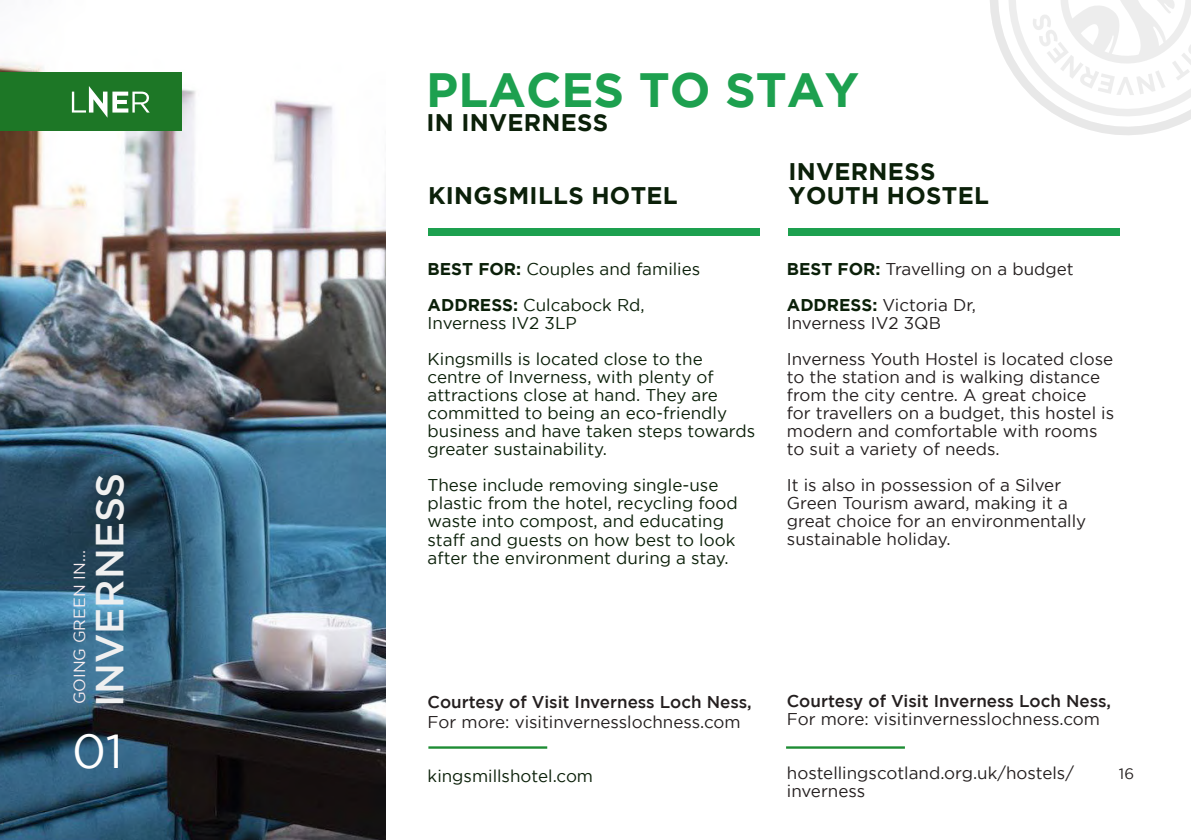
<style>
.page{position:relative;width:1191px;height:840px;background:#fff}
.page>*{position:absolute;margin:0;border:0;box-sizing:border-box;transform-origin:0 0}
.t1{font:700 48px "Gotham";color:#1da04f}
.t2{font:47.6px "Gotham";color:#fff}
.t3{font:500 39px "Gotham";color:#f0f0f0}
.t4{font:700 24px/24px "Gotham";letter-spacing:.015em;color:#0b2009}
.t5{font:17px/18px "Gotham";color:#241f1f}
.t6{font:17px/18px "Gotham";color:#0b2009}
.t7{font:500 17px "Gotham";color:#241f1f}
.t8{font:16.2px "Gotham";color:#faedf0}
.t9{font:15px "Gotham";color:#241f1f}
.s1{font-weight:700}
.s2{font-weight:700;color:#0b2009}
</style>
<div class="page">
<img style="left:0;top:60px;width:386px;height:779px">
<div style="left:0;top:72px;width:181px;height:58px;background:#1d7726"></div>
<svg style="left:72px;top:86px;width:78px;height:32px"></svg>
<div style="left:428px;top:228px;width:331px;height:7px;background:#1da04f"></div>
<div style="left:788px;top:228px;width:331px;height:7px;background:#1da04f"></div>
<svg style="left:990px;top:0;width:201px;height:135px"></svg>
<hr style="left:428px;top:746px;width:119px;height:2px;background:#1d8c33">
<hr style="left:786px;top:746px;width:119px;height:2px;background:#1d8c33">
<p class="t8" style="left:70px;top:704px;width:155px;rotate:-90deg">GOING GREEN IN...</p>
<h3 class="t3" style="left:88px;top:706px;width:235px;rotate:-90deg">INVERNESS</h3>
<h2 class="t2" style="left:72px;top:724px;width:52px">01</h2>
<h1 class="t1" style="left:426px;top:62px;width:434px">PLACES TO STAY</h1>
<h3 class="t4" style="left:426px;top:110px;width:183px">IN INVERNESS</h3>
<h3 class="t4" style="left:428px;top:183px;width:251px">KINGSMILLS HOTEL</h3>
<p class="t6" style="left:427px;top:251px;width:274px;line-height:36px"><span class="s1">BEST FOR:</span> Couples and families<br><span class="s1">ADDRESS:</span> Culcabock Rd,</p>
<p class="t6" style="left:427px;top:305px;width:276px;line-height:36px">Inverness IV2 3LP<br>Kingsmills is located close to the</p>
<p class="t6" style="left:427px;top:368px;width:329px">centre of Inverness, with plenty of attractions close at hand. They are committed to being an eco-friendly business and have taken steps towards greater sustainability.</p>
<p class="t6" style="left:427px;top:476px;width:311px">These include removing single-use plastic from the hotel, recycling food waste into compost, and educating staff and guests on how best to look after the environment during a stay.</p>
<h3 class="t4" style="left:788px;top:159px;width:202px">INVERNESS<br>YOUTH HOSTEL</h3>
<p class="t5" style="left:787px;top:250px;width:288px;line-height:36px"><span class="s2">BEST FOR:</span> Travelling on a budget<br><span class="s2">ADDRESS:</span> Victoria Dr,</p>
<p class="t5" style="left:787px;top:304px;width:328px;line-height:36px">Inverness IV2 3QB<br>Inverness Youth Hostel is located close</p>
<p class="t5" style="left:787px;top:367px;width:329px">to the station and is walking distance from the city centre. A great choice for travellers on a budget, this hostel is modern and comfortable with rooms to suit a variety of needs.</p>
<p class="t5" style="left:787px;top:475px;width:301px">It is also in possession of a Silver<br>Green Tourism award, making it a great choice for an environmentally sustainable holiday.</p>
<p class="t7" style="left:427px;top:691px;width:326px">Courtesy of Visit Inverness Loch Ness,</p>
<p class="t5" style="left:427px;top:712px;width:314px">For more: visitinvernesslochness.com</p>
<p class="t6" style="left:427px;top:766px;width:167px">kingsmillshotel.com</p>
<p class="t7" style="left:787px;top:691px;width:326px">Courtesy of Visit Inverness Loch Ness,</p>
<p class="t5" style="left:787px;top:709px;width:314px">For more: visitinvernesslochness.com</p>
<p class="t5" style="left:787px;top:763px;width:289px">hostellingscotland.org.uk/hostels/ inverness</p>
<p class="t9" style="left:1119px;top:764px;width:17px">16</p>
</div>
